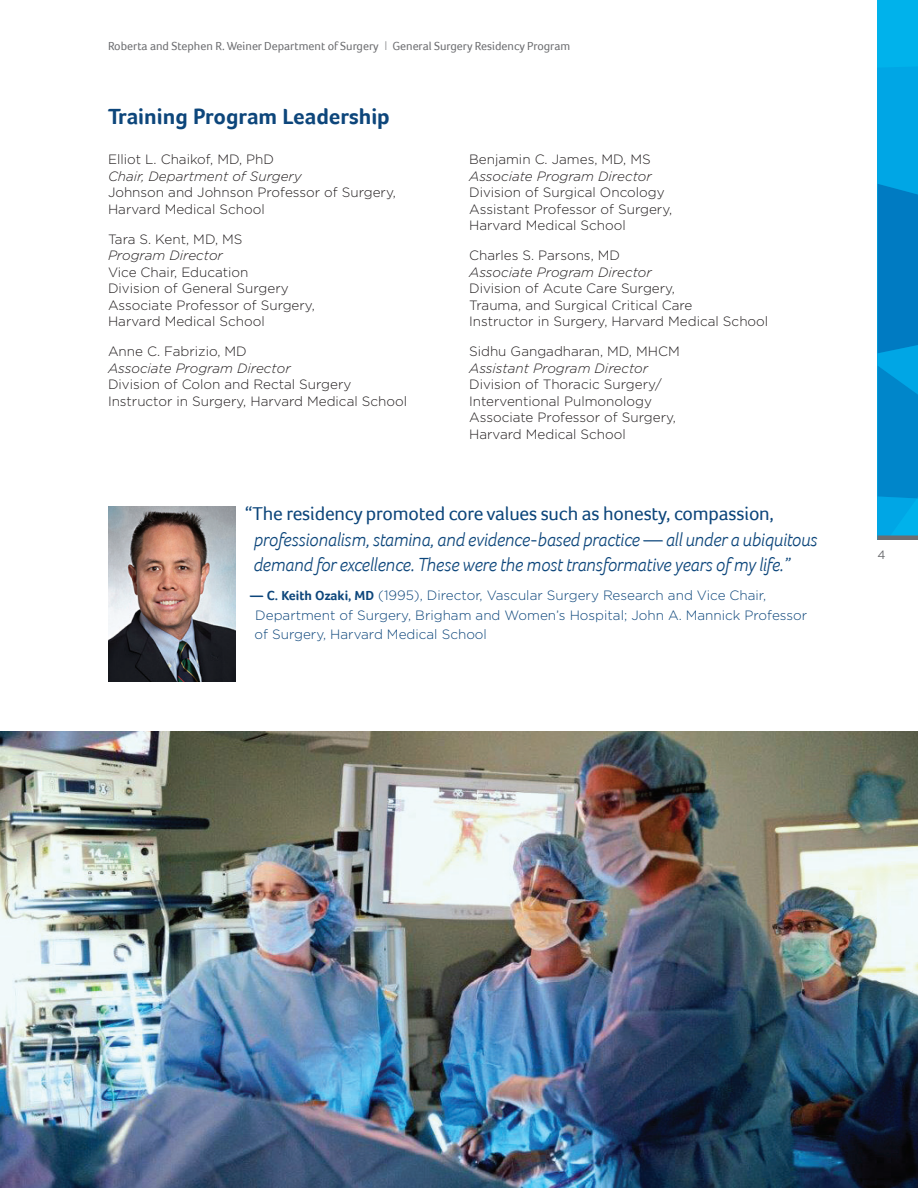
<style>
.page{position:relative;width:918px;height:1188px;background:#fff}
.page>*{position:absolute;margin:0;border:0;box-sizing:border-box;transform-origin:0 0}
.t1{font:700 22.5px "Foco";color:#0d467b}
.t2{font:italic 300 19.5px/25.5px "Foco";letter-spacing:-.01em;color:#0d467b}
.t3{font:19.5px "Foco";letter-spacing:-.01em;color:#0d467b}
.t4{font:300 13.5px/16.5px "Gotham";color:#231f20}
.t5{font:300 13.5px/19.5px "Gotham";color:#0d467b}
.t6{font:italic 300 13.5px "Gotham";color:#231f20}
.t7{font:12px "Foco";color:#6c6d70}
.t8{font:12px "Gotham HTF";color:#6c6d70}
.s1{font-family:"Gotham";font-weight:300}
.s2{font-family:"Foco";font-weight:700}
</style>
<div class="page">
<div style="left:878px;top:0;width:40px;height:539px;background:#00b2eb"></div>
<svg style="left:878px;top:67px;width:40px;height:469px"></svg>
<hr style="left:877px;top:536px;width:41px;height:4px;background:#6c6d70">
<img style="left:0;top:731px;width:918px;height:457px">
<img style="left:108px;top:506px;width:127px;height:176px">
<p class="t7" style="left:108px;top:39px;width:464px">Roberta and Stephen R. Weiner Department of Surgery <span class="s1">l</span> General Surgery Residency Program</p>
<h1 class="t1" style="left:108px;top:103px;width:283px">Training Program Leadership</h1>
<p class="t4" style="left:108px;top:151px;width:168px">Elliot L. Chaikof, MD, PhD</p>
<p class="t6" style="left:108px;top:167px;width:195px">Chair, Department of Surgery</p>
<p class="t4" style="left:108px;top:184px;width:289px">Johnson and Johnson Professor of Surgery,<br>Harvard Medical School</p>
<p class="t4" style="left:108px;top:230px;width:136px">Tara S. Kent, MD, MS</p>
<p class="t6" style="left:108px;top:247px;width:116px">Program Director</p>
<p class="t4" style="left:108px;top:263px;width:208px">Vice Chair, Education<br>Division of General Surgery<br>Associate Professor of Surgery,<br>Harvard Medical School</p>
<p class="t4" style="left:108px;top:343px;width:140px">Anne C. Fabrizio, MD</p>
<p class="t6" style="left:108px;top:359px;width:184px">Associate Program Director</p>
<p class="t4" style="left:108px;top:376px;width:301px">Division of Colon and Rectal Surgery<br>Instructor in Surgery, Harvard Medical School</p>
<p class="t4" style="left:469px;top:151px;width:183px">Benjamin C. James, MD, MS</p>
<p class="t6" style="left:469px;top:167px;width:184px">Associate Program Director</p>
<p class="t4" style="left:469px;top:184px;width:205px">Division of Surgical Oncology<br>Assistant Professor of Surgery,<br>Harvard Medical School</p>
<p class="t4" style="left:469px;top:247px;width:152px">Charles S. Parsons, MD</p>
<p class="t6" style="left:469px;top:263px;width:184px">Associate Program Director</p>
<p class="t4" style="left:469px;top:280px;width:301px">Division of Acute Care Surgery,<br>Trauma, and Surgical Critical Care<br>Instructor in Surgery, Harvard Medical School</p>
<p class="t4" style="left:469px;top:343px;width:212px">Sidhu Gangadharan, MD, MHCM</p>
<p class="t6" style="left:469px;top:359px;width:181px">Assistant Program Director</p>
<p class="t4" style="left:469px;top:376px;width:208px">Division of Thoracic Surgery/<br>Interventional Pulmonology<br>Associate Professor of Surgery,<br>Harvard Medical School</p>
<h2 class="t3" style="left:245px;top:502px;width:531px">“The residency promoted core values such as honesty, compassion,</h2>
<h2 class="t2" style="left:253px;top:526px;width:566px">professionalism, stamina, and evidence-based practice — all under a ubiquitous demand for excellence. These were the most transformative years of my life.”</h2>
<p class="t5" style="left:255px;top:586px;width:554px;text-indent:-5px"><span class="s2">— C. Keith Ozaki, MD</span> (1995), Director, Vascular Surgery Research and Vice Chair,<br>Department of Surgery, Brigham and Women’s Hospital; John A. Mannick Professor of Surgery, Harvard Medical School</p>
<p class="t8" style="left:877px;top:548px;width:10px">4</p>
</div>
